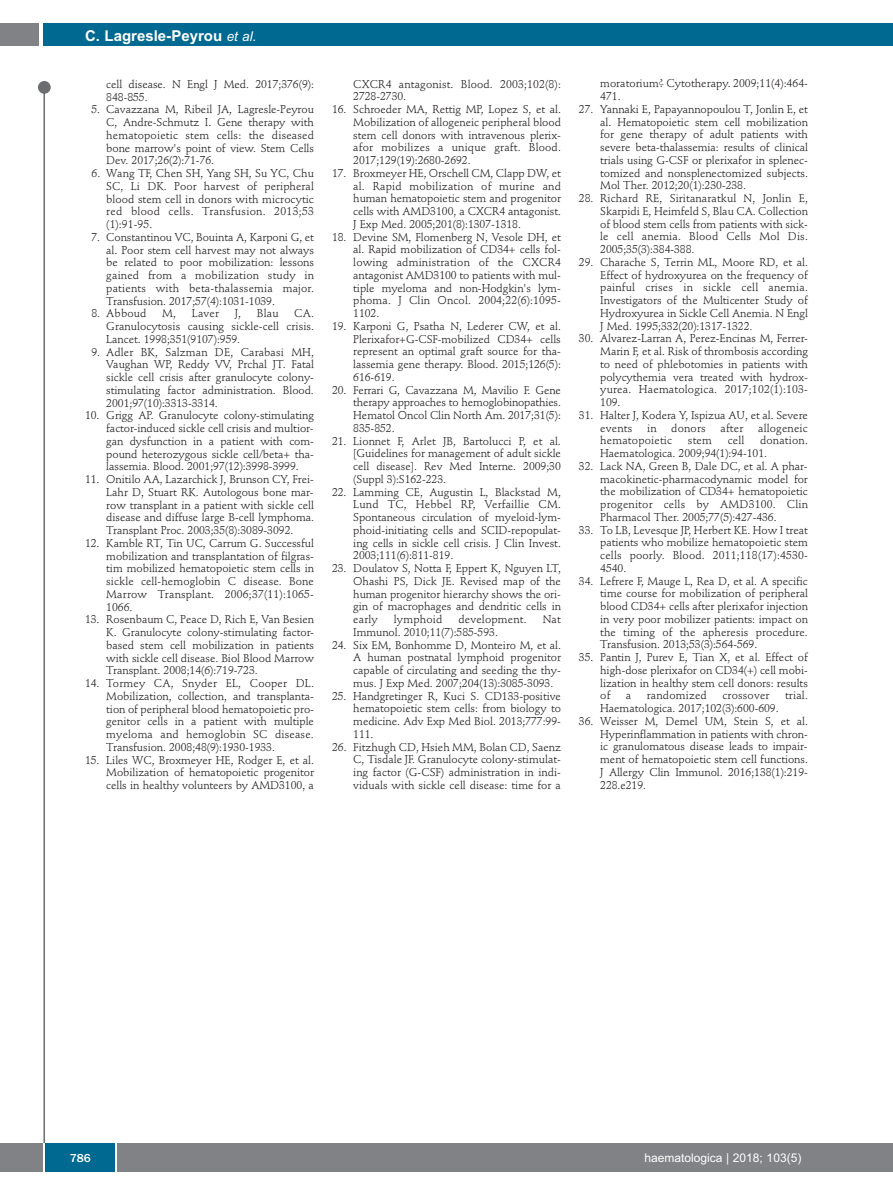
<style>
.page{position:relative;width:893px;height:1191px;background:#fff}
.page>*{position:absolute;margin:0;border:0;box-sizing:border-box;transform-origin:0 0}
.t1{font:700 15px "Arial";color:#fff}
.t2{font:12px "Arial";color:#fff}
.t3{font:500 12px "Franklin Gothic";color:#fff}
.t4{font:11.25px/12.8px "Stempel Schneidler";letter-spacing:-.005em;color:#231f20;text-align:justify}
.t5{font:11.25px "Stempel Schneidler";letter-spacing:.015em;color:#231f20}
.s1{font-weight:400;font-style:italic;font-size:13.5px}
</style>
<div class="page">
<div style="left:38px;top:81px;width:13px;height:13px;background:#6c6d70;border-radius:50%"></div>
<hr style="left:43px;top:84px;width:2px;height:1061px;background:#6c6d70">
<div style="left:43px;top:23px;width:850px;height:22px;background:#006991"></div>
<div style="left:0;top:23px;width:39px;height:22px;background:#808285"></div>
<div style="left:0;top:1143px;width:893px;height:28px;background:#808285"></div>
<div style="left:45px;top:1143px;width:71px;height:28px;background:#006991"></div>
<hr style="left:43px;top:1143px;width:2px;height:28px;background:#fff">
<svg style="left:116px;top:1143px;width:1px;height:28px"></svg>
<h1 class="t1" style="left:85px;top:27px;width:173px">C. Lagresle-Peyrou <span class="s1">et al.</span></h1>
<p class="t4" style="left:106px;top:79px;width:209px">cell disease. N Engl J Med. 2017;376(9):<br>848-855.</p>
<p class="t4" style="left:106px;top:104px;width:209px;text-indent:-15px">5. Cavazzana M, Ribeil JA, Lagresle-Peyrou C, Andre-Schmutz I. Gene therapy with hematopoietic stem cells: the diseased bone marrow's point of view. Stem Cells Dev. 2017;26(2):71-76.</p>
<p class="t4" style="left:106px;top:168px;width:209px;text-indent:-15px">6. Wang TF, Chen SH, Yang SH, Su YC, Chu SC, Li DK. Poor harvest of peripheral blood stem cell in donors with microcytic red blood cells. Transfusion. 2013;53 (1):91-95.</p>
<p class="t4" style="left:106px;top:232px;width:209px;text-indent:-15px">7. Constantinou VC, Bouinta A, Karponi G, et al. Poor stem cell harvest may not always be related to poor mobilization: lessons gained from a mobilization study in patients with beta-thalassemia major.<br>Transfusion. 2017;57(4):1031-1039.</p>
<p class="t4" style="left:91px;top:308px;width:57px">8. Abboud</p>
<p class="t4" style="left:162px;top:308px;width:15px">M,</p>
<p class="t4" style="left:192px;top:308px;width:29px">Laver</p>
<p class="t4" style="left:235px;top:308px;width:8px">J,</p>
<p class="t4" style="left:257px;top:308px;width:23px">Blau</p>
<p class="t4" style="left:106px;top:308px;width:209px;text-indent:188px">CA.<br>Granulocytosis causing sickle-cell crisis.<br>Lancet. 1998;351(9107):959.</p>
<p class="t4" style="left:106px;top:346px;width:209px;text-indent:-15px">9. Adler BK, Salzman DE, Carabasi MH, Vaughan WP, Reddy VV, Prchal JT. Fatal sickle cell crisis after granulocyte colony&shy;stimulating factor administration. Blood.<br>2001;97(10):3313-3314.</p>
<p class="t4" style="left:106px;top:410px;width:209px;text-indent:-21px">10. Grigg AP. Granulocyte colony-stimulating factor-induced sickle cell crisis and multior&shy;gan dysfunction in a patient with com&shy;pound heterozygous sickle cell/beta+ tha&shy;lassemia. Blood. 2001;97(12):3998-3999.</p>
<p class="t4" style="left:106px;top:474px;width:209px;text-indent:-21px">11. Onitilo AA, Lazarchick J, Brunson CY, Frei-Lahr D, Stuart RK. Autologous bone mar&shy;row transplant in a patient with sickle cell disease and diffuse large B-cell lymphoma.<br>Transplant Proc. 2003;35(8):3089-3092.</p>
<p class="t4" style="left:106px;top:538px;width:209px;text-indent:-21px">12. Kamble RT, Tin UC, Carrum G. Successful mobilization and transplantation of filgras&shy;tim mobilized hematopoietic stem cells in sickle cell-hemoglobin C disease. Bone Marrow Transplant. 2006;37(11):1065- 1066.</p>
<p class="t4" style="left:106px;top:614px;width:209px;text-indent:-21px">13. Rosenbaum C, Peace D, Rich E, Van Besien K. Granulocyte colony-stimulating factor&shy;based stem cell mobilization in patients with sickle cell disease. Biol Blood Marrow Transplant. 2008;14(6):719-723.</p>
<p class="t4" style="left:106px;top:678px;width:209px;text-indent:-21px">14. Tormey CA, Snyder EL, Cooper DL.<br>Mobilization, collection, and transplanta&shy;tion of peripheral blood hematopoietic pro&shy;genitor cells in a patient with multiple myeloma and hemoglobin SC disease.<br>Transfusion. 2008;48(9):1930-1933.</p>
<p class="t4" style="left:106px;top:754px;width:209px;text-indent:-21px">15. Liles WC, Broxmeyer HE, Rodger E, et al.<br>Mobilization of hematopoietic progenitor cells in healthy volunteers by AMD3100, a</p>
<p class="t4" style="left:353px;top:78px;width:209px">CXCR4 antagonist. Blood. 2003;102(8):<br>2728-2730.</p>
<p class="t4" style="left:353px;top:104px;width:209px;text-indent:-21px">16. Schroeder MA, Rettig MP, Lopez S, et al.<br>Mobilization of allogeneic peripheral blood stem cell donors with intravenous plerix&shy;afor mobilizes a unique graft. Blood.<br>2017;129(19):2680-2692.</p>
<p class="t4" style="left:353px;top:168px;width:209px;text-indent:-21px">17. Broxmeyer HE, Orschell CM, Clapp DW, et al. Rapid mobilization of murine and human hematopoietic stem and progenitor cells with AMD3100, a CXCR4 antagonist.<br>J Exp Med. 2005;201(8):1307-1318.</p>
<p class="t4" style="left:353px;top:231px;width:209px;text-indent:-21px">18. Devine SM, Flomenberg N, Vesole DH, et al. Rapid mobilization of CD34+ cells fol&shy;lowing administration of the CXCR4 antagonist AMD3100 to patients with mul&shy;tiple myeloma and non-Hodgkin's lym&shy;phoma. J Clin Oncol. 2004;22(6):1095- 1102.</p>
<p class="t4" style="left:353px;top:321px;width:209px;text-indent:-21px">19. Karponi G, Psatha N, Lederer CW, et al.<br>Plerixafor+G-CSF-mobilized CD34+ cells represent an optimal graft source for tha&shy;lassemia gene therapy. Blood. 2015;126(5):<br>616-619.</p>
<p class="t4" style="left:353px;top:384px;width:209px;text-indent:-21px">20. Ferrari G, Cavazzana M, Mavilio F. Gene therapy approaches to hemoglo binopathies.<br>Hematol Oncol Clin North Am. 2017;31(5):<br>835-852.</p>
<p class="t4" style="left:353px;top:435px;width:209px;text-indent:-21px">21. Lionnet F, Arlet JB, Bartolucci P, et al. [Guidelines for management of adult sickle cell disease]. Rev Med Interne. 2009;30 (Suppl 3):S162-223.</p>
<p class="t4" style="left:353px;top:486px;width:209px;text-indent:-21px">22. Lamming CE, Augustin L, Blackstad M, Lund TC, Hebbel RP, Verfaillie CM.<br>Spontaneous circulation of myeloid-lym&shy;phoid-initiating cells and SCID-repopulat&shy;ing cells in sickle cell crisis. J Clin Invest.<br>2003;111(6):811-819.</p>
<p class="t4" style="left:353px;top:563px;width:209px;text-indent:-21px">23. Doulatov S, Notta F, Eppert K, Nguyen LT, Ohashi PS, Dick JE. Revised map of the human progenitor hierarchy shows the ori&shy;gin of macrophages and dendritic cells in early</p>
<p class="t5" style="left:394px;top:614px;width:50px">lymphoid</p>
<p class="t5" style="left:458px;top:614px;width:70px">development.</p>
<p class="t4" style="left:543px;top:614px;width:20px">Nat</p>
<p class="t4" style="left:353px;top:627px;width:146px">Immunol. 2010;11(7):585-593.</p>
<p class="t4" style="left:353px;top:639px;width:209px;text-indent:-21px">24. Six EM, Bonhomme D, Monteiro M, et al.<br>A human postnatal lymphoid progenitor capable of circulating and seeding the thy&shy;mus. J Exp Med. 2007;204(13):3085-3093.</p>
<p class="t4" style="left:353px;top:690px;width:209px;text-indent:-21px">25. Handgretinger R, Kuci S. CD133-positive hematopoietic stem cells: from biology to medicine. Adv Exp Med Biol. 2013;777:99- 111.</p>
<p class="t4" style="left:353px;top:741px;width:209px;text-indent:-21px">26. Fitzhugh CD, Hsieh MM, Bolan CD, Saenz C, Tisdale JF. Granulocyte colony-stimulat&shy;ing factor (G-CSF) administration in indi&shy;viduals with sickle cell disease: time for a</p>
<p class="t4" style="left:600px;top:78px;width:209px">moratorium? Cytotherapy. 2009;11(4):464-<br>471.</p>
<p class="t4" style="left:600px;top:104px;width:209px;text-indent:-21px">27. Yannaki E, Papayannopoulou T, Jonlin E, et al. Hematopoietic stem cell mobilization for gene therapy of adult patients with severe beta-thalassemia: results of clinical trials using G-CSF or plerixafor in splenec&shy;tomized and nonsplenectomized subjects.<br>Mol Ther. 2012;20(1):230-238.</p>
<p class="t4" style="left:600px;top:193px;width:209px;text-indent:-21px">28. Richard RE, Siritanaratkul N, Jonlin E, Skarpidi E, Heimfeld S, Blau CA. Collection of blood stem cells from patients with sick&shy;le cell anemia. Blood Cells Mol Dis.<br>2005;35(3):384-388.</p>
<p class="t4" style="left:600px;top:257px;width:209px;text-indent:-21px">29. Charache S, Terrin ML, Moore RD, et al.<br>Effect of hydroxyurea on the frequency of painful crises in sickle cell anemia.<br>Investigators of the Multicenter Study of Hydroxyurea in Sickle Cell Anemia. N Engl J Med. 1995;332(20):1317-1322.</p>
<p class="t4" style="left:600px;top:333px;width:209px;text-indent:-21px">30. Alvarez-Larran A, Perez-Encinas M, Ferrer-Marin F, et al. Risk of thrombosis according to need of phlebotomies in patients with polycythemia vera treated with hydrox&shy;yurea. Haematologica. 2017;102(1):103- 109.</p>
<p class="t4" style="left:600px;top:410px;width:209px;text-indent:-21px">31. Halter J, Kodera Y, Ispizua AU, et al. Severe events</p>
<p class="t4" style="left:647px;top:422px;width:11px">in</p>
<p class="t4" style="left:671px;top:422px;width:36px">donors</p>
<p class="t4" style="left:720px;top:422px;width:24px">after</p>
<p class="t5" style="left:758px;top:423px;width:51px">allogeneic</p>
<p class="t5" style="left:600px;top:436px;width:74px">hematopoietic</p>
<p class="t4" style="left:688px;top:435px;width:26px">stem</p>
<p class="t4" style="left:728px;top:435px;width:18px">cell</p>
<p class="t4" style="left:600px;top:435px;width:209px;text-indent:160px">donation.<br>Haematologica. 2009;94(1):94-101.</p>
<p class="t4" style="left:600px;top:461px;width:209px;text-indent:-21px">32. Lack NA, Green B, Dale DC, et al. A phar&shy;macokinetic-pharmacodynamic model for the mobilization of CD34+ hematopoietic progenitor cells by AMD3100. Clin Pharmacol Ther. 2005;77(5):427-436.</p>
<p class="t4" style="left:600px;top:524px;width:209px;text-indent:-21px">33. To LB, Levesque JP, Herbert KE. How I treat patients who mobilize hematopoietic stem cells poorly. Blood. 2011;118(17):4530- 4540.</p>
<p class="t4" style="left:600px;top:575px;width:209px;text-indent:-21px">34. Lefrere F, Mauge L, Rea D, et al. A specific time course for mobilization of peripheral blood CD34+ cells after plerixafor injection in very poor mobilizer patients: impact on the timing of the apheresis procedure.<br>Transfusion. 2013;53(3):564-569.</p>
<p class="t4" style="left:600px;top:652px;width:209px;text-indent:-21px">35. Pantin J, Purev E, Tian X, et al. Effect of high-dose plerixafor on CD34(+) cell mobi&shy;lization in healthy stem cell donors: results of</p>
<p class="t4" style="left:626px;top:690px;width:7px">a</p>
<p class="t5" style="left:647px;top:691px;width:62px">randomized</p>
<p class="t5" style="left:722px;top:691px;width:49px">crossover</p>
<p class="t4" style="left:785px;top:690px;width:24px">trial.</p>
<p class="t4" style="left:600px;top:703px;width:180px">Haematologica. 2017;102(3):600-609.</p>
<p class="t4" style="left:600px;top:716px;width:209px;text-indent:-21px">36. Weisser M, Demel UM, Stein S, et al.<br>Hyperinflammation in patients with chron&shy;ic granulomatous disease leads to impair&shy;ment of hematopoietic stem cell functions.<br>J Allergy Clin Immunol. 2016;138(1):219- 228.e219.</p>
<p class="t3" style="left:70px;top:1150px;width:23px">786</p>
<p class="t2" style="left:644px;top:1150px;width:158px">haematologica | 2018; 103(5)</p>
</div>
